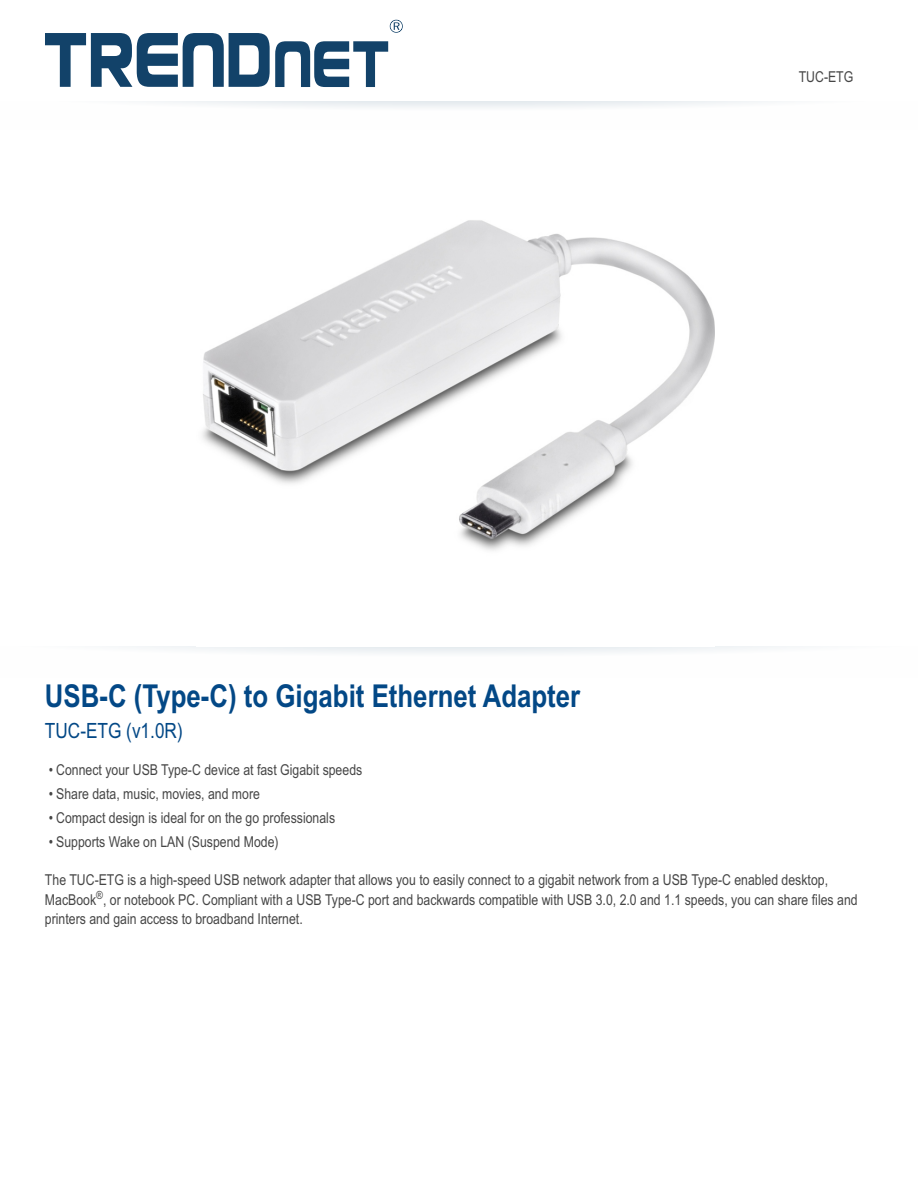
<style>
.page{position:relative;width:918px;height:1188px;background:#fff}
.page>*{position:absolute;margin:0;border:0;box-sizing:border-box;transform-origin:0 0}
.t1{font:700 31.5px "Arial Narrow";color:#034886}
.t2{font:21px "Arial Narrow";color:#034886}
.t3{font:15px/19.5px "Arial Narrow";color:#464646}
</style>
<div class="page">
<img style="left:202px;top:220px;width:512px;height:331px">
<svg style="left:45px;top:20px;width:358px;height:67px"></svg>
<svg style="left:155px;top:101px;width:613px;height:7px"></svg>
<p class="t3" style="left:799px;top:68px;width:56px">TUC-ETG</p>
<h1 class="t1" style="left:45px;top:684px;width:537px">USB-C (Type-C) to Gigabit Ethernet Adapter</h1>
<h2 class="t2" style="left:45px;top:722px;width:139px">TUC-ETG (v1.0R)</h2>
<p class="t3" style="left:49px;top:761px;width:315px">• Connect your USB Type-C device at fast Gigabit speeds</p>
<p class="t3" style="left:49px;top:785px;width:213px">• Share data, music, movies, and more</p>
<p class="t3" style="left:49px;top:809px;width:288px">• Compact design is ideal for on the go professionals</p>
<p class="t3" style="left:49px;top:833px;width:231px">• Supports Wake on LAN (Suspend Mode)</p>
<p class="t3" style="left:45px;top:872px;width:814px">The TUC-ETG is a high-speed USB network adapter that allows you to easily connect to a gigabit network from a USB Type-C enabled desktop,<br>MacBook<sup>®</sup>, or notebook PC. Compliant with a USB Type-C port and backwards compatible with USB 3.0, 2.0 and 1.1 speeds, you can share files and printers and gain access to broadband Internet.</p>
</div>
